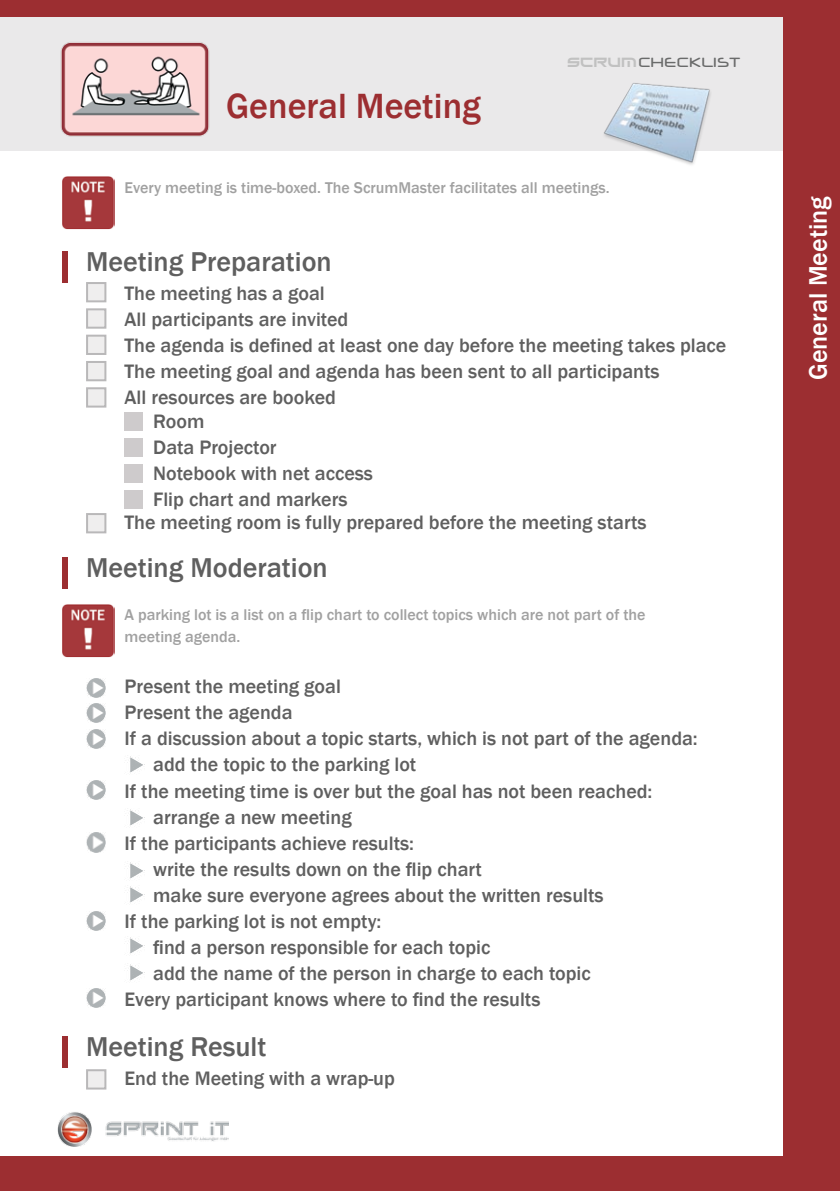
<style>
.page{position:relative;width:840px;height:1191px;background:#fff}
.page>*{position:absolute;margin:0;border:0;box-sizing:border-box;transform-origin:0 0}
.t1{font:500 36px "Franklin Gothic";color:#9c2e31}
.t2{font:500 28px "Franklin Gothic";color:#5f5f5f}
.t3{font:500 26px "Franklin Gothic";color:#fff}
.t4{font:500 20px/26px "Franklin Gothic";color:#5f5f5f}
.t5{font:500 16px/22px "Franklin Gothic";color:#a1a1a1}
.t6{font:500 15px "Neuropol";color:#6a6b6b}
.s1{font-family:"Xirod";font-weight:400;font-size:12.4px;color:#c1c1c1}
</style>
<div class="page">
<div style="left:0;top:0;width:839px;height:150px;background:#eae9ea"></div>
<div style="left:62px;top:251px;width:5px;height:31px;background:#9c2e31"></div>
<div style="left:87px;top:283px;width:18px;height:18px;background:#efeeee"></div>
<div style="left:86px;top:282px;width:20px;height:20px;border:2px solid #b9b8b9"></div>
<div style="left:62px;top:557px;width:5px;height:32px;background:#9c2e31"></div>
<div style="left:87px;top:388px;width:18px;height:18px;background:#efeeee"></div>
<div style="left:86px;top:387px;width:20px;height:20px;border:2px solid #b9b8b9"></div>
<div style="left:87px;top:362px;width:18px;height:18px;background:#efeeee"></div>
<div style="left:86px;top:361px;width:20px;height:20px;border:2px solid #b9b8b9"></div>
<div style="left:87px;top:336px;width:18px;height:18px;background:#efeeee"></div>
<div style="left:86px;top:335px;width:20px;height:20px;border:2px solid #b9b8b9"></div>
<div style="left:87px;top:309px;width:18px;height:19px;background:#efeeee"></div>
<div style="left:86px;top:308px;width:20px;height:21px;border:2px solid #b9b8b9"></div>
<div style="left:87px;top:1070px;width:18px;height:18px;background:#efeeee"></div>
<div style="left:86px;top:1069px;width:20px;height:20px;border:2px solid #b9b8b9"></div>
<div style="left:124px;top:412px;width:19px;height:18px;background:#cecbcc"></div>
<div style="left:124px;top:490px;width:19px;height:18px;background:#cecbcc"></div>
<div style="left:124px;top:464px;width:19px;height:18px;background:#cecbcc"></div>
<div style="left:124px;top:438px;width:19px;height:18px;background:#cecbcc"></div>
<div style="left:62px;top:1036px;width:5px;height:31px;background:#9c2e31"></div>
<img style="left:86px;top:678px;width:20px;height:19px">
<img style="left:86px;top:703px;width:20px;height:20px">
<img style="left:86px;top:729px;width:20px;height:19px">
<img style="left:86px;top:780px;width:20px;height:20px">
<img style="left:86px;top:833px;width:20px;height:19px">
<img style="left:86px;top:911px;width:20px;height:19px">
<img style="left:86px;top:988px;width:20px;height:19px">
<div style="left:87px;top:514px;width:18px;height:18px;background:#efeeee"></div>
<div style="left:86px;top:513px;width:20px;height:20px;border:2px solid #b9b8b9"></div>
<img style="left:58px;top:1112px;width:170px;height:35px">
<img style="left:601px;top:83px;width:112px;height:82px">
<img style="left:127px;top:756px;width:16px;height:17px">
<img style="left:127px;top:809px;width:16px;height:17px">
<img style="left:127px;top:862px;width:16px;height:17px">
<img style="left:127px;top:886px;width:16px;height:17px">
<img style="left:127px;top:937px;width:16px;height:17px">
<img style="left:127px;top:964px;width:16px;height:17px">
<img style="left:60px;top:42px;width:150px;height:95px">
<img style="left:62px;top:176px;width:53px;height:53px">
<img style="left:62px;top:604px;width:53px;height:53px">
<div style="left:0;top:0;width:839px;height:17px;background:#9c2e31"></div>
<div style="left:782px;top:0;width:57px;height:1191px;background:#9c2e31"></div>
<div style="left:0;top:1157px;width:839px;height:34px;background:#9c2e31"></div>
<h1 class="t1" style="left:226px;top:84px;width:256px">General Meeting</h1>
<p class="t6" style="left:567px;top:56px;width:174px"><span class="s1">SCRUM</span>CHECKLIST</p>
<p class="t5" style="left:124px;top:177px;width:486px">Every meeting is time-boxed. The ScrumMaster facilitates all meetings.</p>
<h2 class="t2" style="left:86px;top:244px;width:247px">Meeting Preparation</h2>
<p class="t4" style="left:124px;top:280px;width:603px">The meeting has a goal<br>All participants are invited<br>The agenda is defined at least one day before the meeting takes place The meeting goal and agenda has been sent to all participants<br>All resources are booked</p>
<p class="t4" style="left:153px;top:409px;width:221px">Room<br>Data Projector<br>Notebook with net access<br>Flip chart and markers</p>
<p class="t4" style="left:124px;top:509px;width:523px">The meeting room is fully prepared before the meeting starts</p>
<h2 class="t2" style="left:86px;top:550px;width:243px">Meeting Moderation</h2>
<p class="t5" style="left:124px;top:603px;width:522px">A parking lot is a list on a flip chart to collect topics which are not part of the meeting agenda.</p>
<p class="t4" style="left:124px;top:674px;width:574px">Present the meeting goal<br>Present the agenda<br>If a discussion about a topic starts, which is not part of the agenda:</p>
<p class="t4" style="left:124px;top:778px;width:529px">If the meeting time is over but the goal has not been reached:</p>
<p class="t4" style="left:124px;top:830px;width:291px">If the participants achieve results:</p>
<p class="t4" style="left:153px;top:752px;width:264px">add the topic to the parking lot</p>
<p class="t4" style="left:153px;top:804px;width:200px">arrange a new meeting</p>
<p class="t4" style="left:153px;top:856px;width:451px">write the results down on the flip chart<br>make sure everyone agrees about the written results</p>
<p class="t4" style="left:153px;top:934px;width:439px">find a person responsible for each topic<br>add the name of the person in charge to each topic</p>
<p class="t4" style="left:124px;top:908px;width:258px">If the parking lot is not empty:</p>
<p class="t4" style="left:124px;top:986px;width:417px">Every participant knows where to find the results</p>
<h2 class="t2" style="left:86px;top:1029px;width:182px">Meeting Result</h2>
<p class="t4" style="left:124px;top:1065px;width:272px">End the Meeting with a wrap-up</p>
<h3 class="t3" style="left:801px;top:380px;width:185px;rotate:-90deg">General Meeting</h3>
</div>
